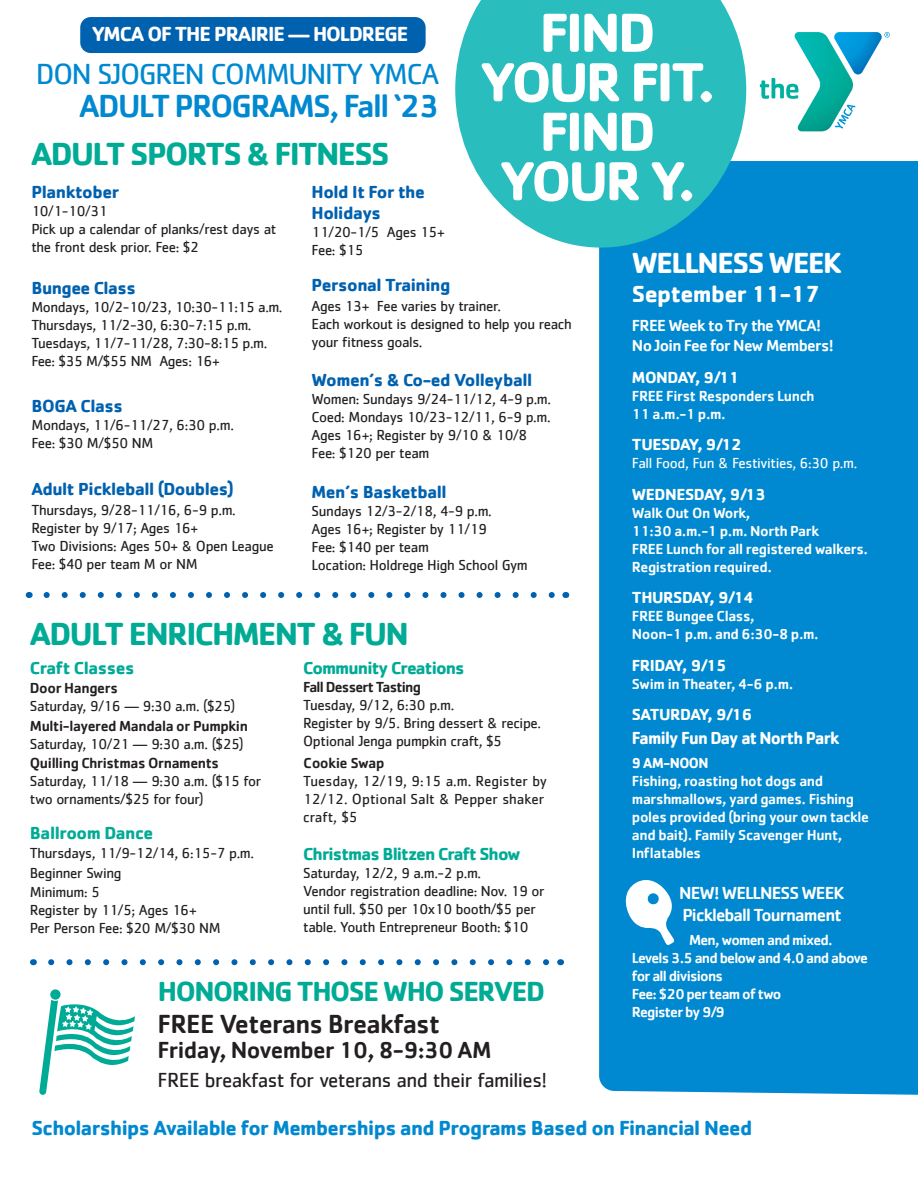
<style>
.page{position:relative;width:918px;height:1188px;background:#fff}
.page>*{position:absolute;margin:0;border:0;box-sizing:border-box;transform-origin:0 0}
._02a_Body_text{font:700 57px/49.5px "Cachet";letter-spacing:-.05em;color:#fff;text-align:center}
.t1{font:700 33px "Cachet";letter-spacing:-.05em;color:#00ab95}
._02a_Body_text-2{font:500 33px "Cachet";letter-spacing:-.05em;color:#0089d0}
._02a_Body_text-3{font:30px "Cachet";letter-spacing:-.05em;color:#0089d0}
.t2{font:700 30px "Cachet";letter-spacing:-.05em;color:#fff}
.t3{font:700 28.5px "Cachet";letter-spacing:-.05em;color:#00ab95}
.t4{font:500 27px "Cachet";letter-spacing:-.025em;color:#231f20}
.t5{font:500 24px "Cachet";letter-spacing:-.025em;color:#231f20}
.t6{font:700 24px "Cachet";letter-spacing:-.025em;color:#fff}
.t7{font:700 21px "Cachet";letter-spacing:-.03em;color:#0089d0}
.t8{font:21px "Cachet";letter-spacing:-.025em;color:#231f20}
.t9{font:700 21px "Cachet";letter-spacing:-.05em;color:#fff}
.t10{font:700 18px/21.6px "Cachet";letter-spacing:-.025em;color:#0061af}
.t11{font:700 18px "Cachet";letter-spacing:-.05em;color:#00ab95}
.t12{font:500 18px/22.5px "Cachet";letter-spacing:-.05em;color:#fff}
.t13{font:700 18px "Cachet";letter-spacing:-.025em;color:#00ab95}
.t14{font:700 18px "Cachet";letter-spacing:-.045em;color:#fff;scale:.95 1}
.t15{font:700 16.5px "Cachet";letter-spacing:-.025em;color:#fff}
.t16{font:500 16.5px/19.8px "Cachet";letter-spacing:-.04em;color:#fff}
.t17{font:15px/18px "Cachet";letter-spacing:-.025em;color:#231f20}
.t18{font:500 15px/18px "Cachet";letter-spacing:-.025em;color:#fff}
.t19{font:500 15px/18px "Cachet";letter-spacing:-.05em;color:#fff}
.t20{font:15px/18px "Cachet";color:#231f20}
.t21{font:500 15px/18px "Cachet";letter-spacing:-.025em;color:#231f20}
.t22{font:15px "Cachet";letter-spacing:-.025em;color:#fff}
.t23{font:700 15px "Cachet";letter-spacing:-.035em;color:#fff;scale:.95 1}
.s1{font-weight:500}
.s2{font-weight:400}
.s3{font-family:"Cachet Pro";font-weight:500}
</style>
<div class="page">
<div style="left:599px;top:161px;width:319px;height:934px;background:#0089d0"></div>
<svg style="left:39px;top:1000px;width:96px;height:95px"></svg>
<div style="left:50px;top:989px;width:11px;height:11px;background:#00ab95;border-radius:50%"></div>
<svg style="left:47px;top:592px;width:508px;height:6px"></svg>
<svg style="left:51px;top:959px;width:498px;height:6px"></svg>
<svg style="left:626px;top:880px;width:48px;height:65px"></svg>
<svg style="left:760px;top:32px;width:130px;height:99px"></svg>
<svg style="left:455px;top:0;width:291px;height:248px;background:#3bc0c5"></svg>
<div style="left:80px;top:17px;width:346px;height:36px;background:#0061af;border-radius:10px"></div>
<p class="_02a_Body_text" style="left:480px;top:6px;width:237px">FIND<br>YOUR FIT.</p>
<p class="_02a_Body_text" style="left:499px;top:105px;width:198px">FIND<br>YOUR Y.</p>
<p class="t9" style="left:92px;top:21px;width:318px">YMCA OF THE PRAIRIE — HOLDREGE</p>
<p class="_02a_Body_text-3" style="left:36px;top:56px;width:405px">DON SJOGREN COMMUNITY YMCA</p>
<p class="_02a_Body_text-2" style="left:79px;top:85px;width:362px">ADULT PROGRAMS, Fall ‘23</p>
<p class="t1" style="left:31px;top:132px;width:360px">ADULT SPORTS &amp; FITNESS</p>
<p class="t10" style="left:31px;top:180px;width:89px">Planktober</p>
<p class="t17" style="left:31px;top:201px;width:78px">10/1-10/31</p>
<p class="t17" style="left:31px;top:219px;width:246px">Pick up a calendar of planks/rest days at the front desk prior. Fee: $2</p>
<p class="t10" style="left:31px;top:277px;width:106px">Bungee Class</p>
<p class="t17" style="left:31px;top:298px;width:253px">Mondays, 10/2-10/23, 10:30-11:15 a.m.<br>Thursdays, 11/2-30, 6:30-7:15 p.m.</p>
<p class="t17" style="left:31px;top:334px;width:237px">Tuesdays, 11/7-11/28, 7:30-8:15 p.m.<br>Fee: $35 M/$55 NM Ages: 16+</p>
<p class="t10" style="left:31px;top:394px;width:93px">BOGA Class</p>
<p class="t17" style="left:31px;top:415px;width:204px">Mondays, 11/6-11/27, 6:30 p.m.<br>Fee: $30 M/$50 NM</p>
<p class="t10" style="left:31px;top:478px;width:204px">Adult Pickleball (Doubles)</p>
<p class="t17" style="left:31px;top:501px;width:244px">Thursdays, 9/28-11/16, 6-9 p.m.<br>Register by 9/17; Ages 16+<br>Two Divisions: Ages 50+ &amp; Open League<br>Fee: $40 per team M or NM</p>
<p class="t10" style="left:312px;top:180px;width:115px">Hold It For the<br>Holidays</p>
<p class="t17" style="left:312px;top:223px;width:135px">11/20-1/5 Ages 15+<br>Fee: $15</p>
<p class="t10" style="left:312px;top:274px;width:140px">Personal Training</p>
<p class="t17" style="left:312px;top:296px;width:191px">Ages 13+ Fee varies by trainer.</p>
<p class="t17" style="left:312px;top:314px;width:262px">Each workout is designed to help you reach your fitness goals.</p>
<p class="t10" style="left:312px;top:369px;width:222px">Women’s &amp; Co-ed Volleyball</p>
<p class="t17" style="left:312px;top:390px;width:241px">Women: Sundays 9/24-11/12, 4-9 p.m.<br>Coed: Mondays 10/23-12/11, 6-9 p.m.</p>
<p class="t17" style="left:312px;top:426px;width:217px">Ages 16+; Register by 9/10 &amp; 10/8<br>Fee: $120 per team</p>
<p class="t10" style="left:312px;top:480px;width:137px">Men’s Basketball</p>
<p class="t17" style="left:312px;top:502px;width:182px">Sundays 12/3-2/18, 4-9 p.m.<br>Ages 16+; Register by 11/19<br>Fee: $140 per team</p>
<p class="t17" style="left:312px;top:556px;width:218px">Location: Holdrege High School Gym</p>
<p class="t2" style="left:632px;top:243px;width:211px">WELLNESS WEEK</p>
<p class="t6" style="left:632px;top:278px;width:190px">September 11-17</p>
<p class="t16" style="left:632px;top:315px;width:203px">FREE Week to Try the YMCA!<br>No Join Fee for New Members!</p>
<p class="t15" style="left:632px;top:366px;width:109px">MONDAY, 9/11</p>
<p class="t18" style="left:632px;top:386px;width:184px">FREE First Responders Lunch<br>11 a.m.-1 p.m.</p>
<p class="t15" style="left:632px;top:434px;width:111px">TUESDAY, 9/12</p>
<p class="t22" style="left:632px;top:454px;width:227px">Fall Food, Fun &amp; Festivities, 6:30 p.m.</p>
<p class="t15" style="left:632px;top:483px;width:135px">WEDNESDAY, 9/13</p>
<p class="t18" style="left:632px;top:503px;width:238px">Walk Out On Work,<br>11:30 a.m.-1 p.m. North Park<br>FREE Lunch for all registered walkers.<br>Registration required.</p>
<p class="t15" style="left:632px;top:587px;width:124px">THURSDAY, 9/14</p>
<p class="t18" style="left:632px;top:607px;width:188px">FREE Bungee Class,<br>Noon-1 p.m. and 6:30-8 p.m.</p>
<p class="t15" style="left:632px;top:654px;width:96px">FRIDAY, 9/15</p>
<p class="t18" style="left:632px;top:674px;width:163px">Swim in Theater, 4-6 p.m.</p>
<p class="t15" style="left:632px;top:704px;width:122px">SATURDAY, 9/16</p>
<p class="t14" style="left:632px;top:726px;width:220px">Family Fun Day at North Park</p>
<p class="t23" style="left:632px;top:753px;width:82px">9 AM-NOON</p>
<p class="t18" style="left:632px;top:772px;width:239px">Fishing, roasting hot dogs and marshmallows, yard games. Fishing poles provided (bring your own tackle and bait). Family Scavenger Hunt,<br>Inflatables</p>
<p class="t12" style="left:679px;top:881px;width:167px">NEW! WELLNESS WEEK<br>Pickleball Tournament</p>
<p class="t19" style="left:632px;top:931px;width:238px;text-indent:57px">Men, women and mixed.<br>Levels 3.5 and below and 4.0 and above for all divisions<br>Fee: $20 per team of two</p>
<p class="t19" style="left:632px;top:1003px;width:94px">Register by 9/9</p>
<p class="t1" style="left:30px;top:613px;width:380px">ADULT ENRICHMENT &amp; FUN</p>
<p class="t13" style="left:30px;top:656px;width:106px">Craft Classes</p>
<p class="t17" style="left:30px;top:679px;width:207px"><span class="s1">Door Hangers<br></span>Saturday, 9/16 — 9:30 a.m. ($25)</p>
<p class="t21" style="left:30px;top:716px;width:220px">Multi-layered Mandala or Pumpkin<br><span class="s2">Saturday, 10/21 — 9:30 a.m. ($25)</span></p>
<p class="t17" style="left:30px;top:754px;width:233px"><span class="s1">Quilling Christmas Ornaments<br></span>Saturday, 11/18 — 9:30 a.m. ($15 for two ornaments/$25 for four)</p>
<p class="t13" style="left:30px;top:821px;width:125px">Ballroom Dance</p>
<p class="t17" style="left:30px;top:844px;width:226px">Thursdays, 11/9-12/14, 6:15-7 p.m.</p>
<p class="t17" style="left:30px;top:864px;width:93px">Beginner Swing</p>
<p class="t17" style="left:30px;top:883px;width:192px">Minimum: 5<br>Register by 11/5; Ages 16+<br>Per Person Fee: $20 M/$30 NM</p>
<p class="t11" style="left:303px;top:656px;width:163px">Community Creations</p>
<p class="t17" style="left:303px;top:678px;width:239px"><span class="s1">Fall Dessert Tasting<br></span>Tuesday, 9/12, 6:30 p.m.<br>Register by 9/5. Bring dessert &amp; recipe.<br>Optional Jenga pumpkin craft, $5</p>
<p class="t20" style="left:303px;top:754px;width:245px"><span class="s3">Cookie Swap<br></span>Tuesday, 12/19, 9:15 a.m. Register by<br>12/12. Optional Salt &amp; Pepper shaker craft, $5</p>
<p class="t11" style="left:303px;top:842px;width:219px">Christmas Blitzen Craft Show</p>
<p class="t17" style="left:303px;top:864px;width:180px">Saturday, 12/2, 9 a.m.-2 p.m.</p>
<p class="t17" style="left:303px;top:882px;width:243px">Vendor registration deadline: Nov. 19 or until full. $50 per 10x10 booth/$5 per table. Youth Entrepreneur Booth: $10</p>
<p class="t3" style="left:158px;top:973px;width:389px">HONORING THOSE WHO SERVED</p>
<p class="t4" style="left:158px;top:1007px;width:284px">FREE Veterans Breakfast</p>
<p class="t5" style="left:158px;top:1035px;width:335px">Friday, November 10, 8-9:30 AM</p>
<p class="t8" style="left:158px;top:1067px;width:391px">FREE breakfast for veterans and their families!</p>
<p class="t7" style="left:31px;top:1114px;width:722px">Scholarships Available for Memberships and Programs Based on Financial Need</p>
</div>
